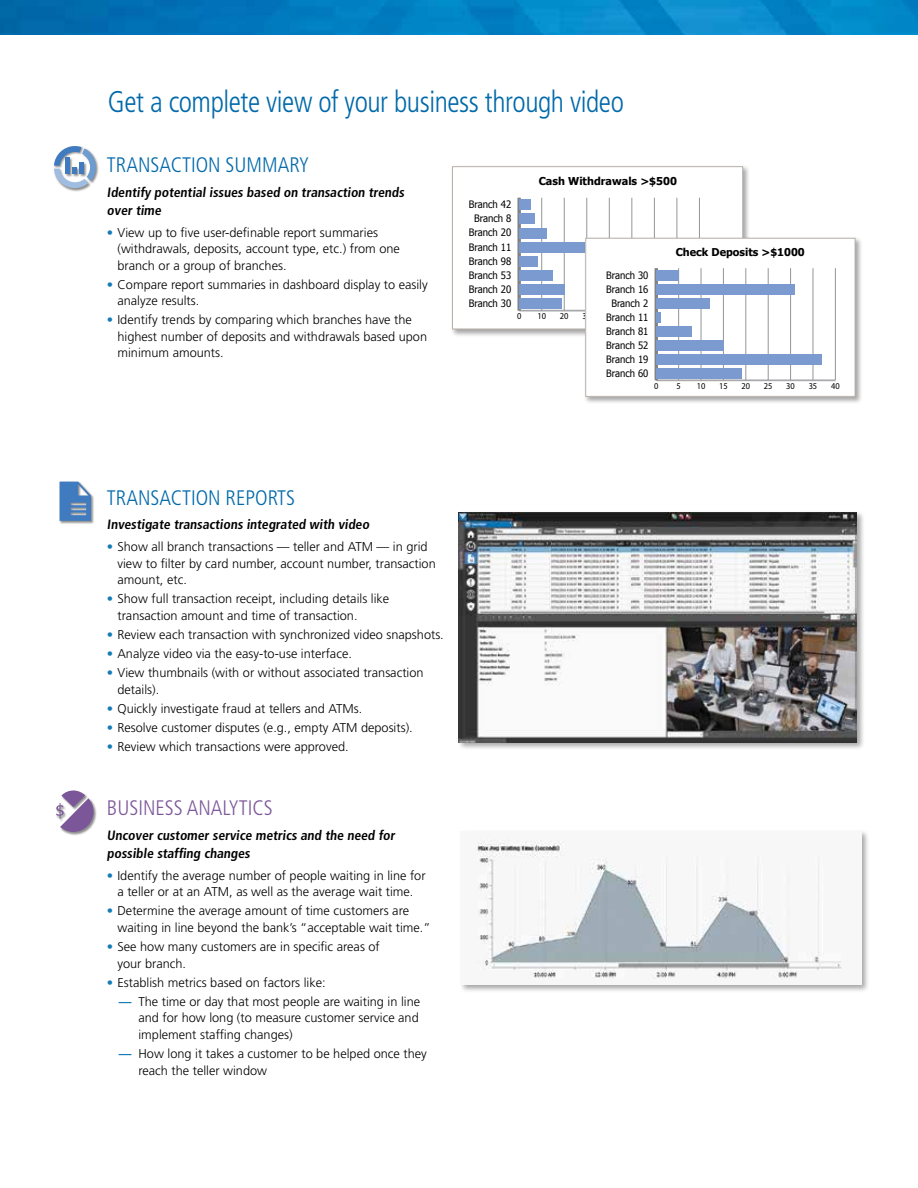
<style>
.page{position:relative;width:918px;height:1188px;background:#fff}
.page>*{position:absolute;margin:0;border:0;box-sizing:border-box;transform-origin:0 0}
.t1{font:300 condensed 30px "Frutiger LT Std";letter-spacing:-.015em;color:#0069aa;scale:.95 1}
.t2{font:300 condensed 21px "Frutiger LT Std";color:#0069aa}
.t3{font:300 condensed 21px "Frutiger LT Std";color:#7d589a}
.t4{font:700 condensed 13.5px/18px "Frutiger LT Std";color:#000}
.t5{font:300 12.75px/16.5px "Frutiger LT Std";color:#000}
.t6{font:700 10.8px "Tahoma";color:#000}
.t7{font:10.2px "Tahoma";color:#000;scale:.93 1}
.t8{font:9px "Myriad Pro";color:#000;scale:.93 1}
.s1{font-weight:700;color:#157cb7}
</style>
<div class="page">
<img style="left:0;top:0;width:918px;height:35px">
<div style="left:450px;top:165px;width:301px;height:172px;background:#000;opacity:.35"></div>
<div style="left:452px;top:167px;width:291px;height:162px;background:#fff"></div>
<hr style="left:519px;top:310px;width:180px;height:2px;background:#a7a9ac">
<hr style="left:541px;top:198px;width:1px;height:113px;background:#939598">
<hr style="left:564px;top:198px;width:1px;height:113px;background:#939598">
<hr style="left:586px;top:198px;width:1px;height:113px;background:#939598">
<hr style="left:609px;top:198px;width:1px;height:113px;background:#939598">
<hr style="left:631px;top:198px;width:1px;height:113px;background:#939598">
<hr style="left:654px;top:198px;width:1px;height:113px;background:#939598">
<hr style="left:677px;top:198px;width:1px;height:113px;background:#939598">
<hr style="left:699px;top:198px;width:1px;height:113px;background:#939598">
<svg style="left:517px;top:198px;width:4px;height:113px"></svg>
<div style="left:519px;top:200px;width:11px;height:10px;background:#7b9bd0"></div>
<div style="left:519px;top:214px;width:16px;height:10px;background:#7b9bd0"></div>
<div style="left:519px;top:228px;width:27px;height:10px;background:#7b9bd0"></div>
<div style="left:519px;top:242px;width:138px;height:10px;background:#7b9bd0"></div>
<div style="left:519px;top:256px;width:18px;height:10px;background:#7b9bd0"></div>
<div style="left:519px;top:270px;width:34px;height:10px;background:#7b9bd0"></div>
<div style="left:519px;top:284px;width:45px;height:11px;background:#7b9bd0"></div>
<div style="left:519px;top:298px;width:43px;height:11px;background:#7b9bd0"></div>
<div style="left:452px;top:166px;width:291px;height:163px;border:1px solid #b6b0a8"></div>
<div style="left:584px;top:236px;width:279px;height:168px;background:#000;opacity:.35"></div>
<div style="left:586px;top:238px;width:269px;height:158px;background:#fff"></div>
<hr style="left:656px;top:379px;width:179px;height:2px;background:#a7a9ac">
<hr style="left:678px;top:268px;width:1px;height:112px;background:#939598">
<hr style="left:701px;top:268px;width:1px;height:112px;background:#939598">
<hr style="left:723px;top:268px;width:1px;height:112px;background:#939598">
<hr style="left:745px;top:268px;width:1px;height:112px;background:#939598">
<hr style="left:768px;top:268px;width:1px;height:112px;background:#939598">
<hr style="left:790px;top:268px;width:1px;height:112px;background:#939598">
<hr style="left:813px;top:268px;width:1px;height:112px;background:#939598">
<hr style="left:835px;top:268px;width:1px;height:112px;background:#939598">
<hr style="left:655px;top:268px;width:3px;height:112px;background:#808285">
<div style="left:656px;top:270px;width:23px;height:10px;background:#7b9bd0"></div>
<div style="left:656px;top:284px;width:139px;height:10px;background:#7b9bd0"></div>
<div style="left:656px;top:298px;width:54px;height:10px;background:#7b9bd0"></div>
<div style="left:656px;top:312px;width:5px;height:10px;background:#7b9bd0"></div>
<div style="left:656px;top:326px;width:36px;height:10px;background:#7b9bd0"></div>
<div style="left:656px;top:340px;width:67px;height:10px;background:#7b9bd0"></div>
<div style="left:656px;top:354px;width:166px;height:10px;background:#7b9bd0"></div>
<div style="left:656px;top:368px;width:85px;height:10px;background:#7b9bd0"></div>
<div style="left:585px;top:238px;width:270px;height:159px;border:1px solid #b6b0a8"></div>
<div style="left:457px;top:511px;width:408px;height:240px;background:#000;opacity:.35"></div>
<img style="left:459px;top:513px;width:398px;height:229px">
<div style="left:56px;top:790px;width:41px;height:45px;background:#000;opacity:.45"></div>
<svg style="left:56px;top:790px;width:38px;height:42px"></svg>
<div style="left:59px;top:481px;width:35px;height:43px;background:#000;opacity:.45"></div>
<svg style="left:60px;top:482px;width:31px;height:39px"></svg>
<div style="left:53px;top:146px;width:46px;height:46px;background:#000;opacity:.45"></div>
<svg style="left:54px;top:146px;width:42px;height:42px"></svg>
<hr style="left:80px;top:162px;width:4px;height:12px;background:#407bbf">
<div style="left:459px;top:829px;width:411px;height:164px;background:#000;opacity:.35"></div>
<img style="left:461px;top:831px;width:401px;height:153px">
<h1 class="t1" style="left:108px;top:85px;width:545px">Get a complete view of your business through video</h1>
<h2 class="t2" style="left:107px;top:153px;width:204px">TRANSACTION SUMMARY</h2>
<p class="t4" style="left:107px;top:183px;width:301px">Identify potential issues based on transaction trends over time</p>
<p class="t5" style="left:117px;top:224px;width:284px;text-indent:-11px"><span class="s1">•</span> View up to five user-definable report summaries (withdrawals, deposits, account type, etc.) from one branch or a group of branches.</p>
<p class="t5" style="left:117px;top:276px;width:312px;text-indent:-11px"><span class="s1">•</span> Compare report summaries in dashboard display to easily analyze results.</p>
<p class="t5" style="left:117px;top:312px;width:311px;text-indent:-11px"><span class="s1">•</span> Identify trends by comparing which branches have the highest number of deposits and withdrawals based upon minimum amounts.</p>
<p class="t6" style="left:539px;top:174px;width:140px">Cash Withdrawals &gt;$500</p>
<p class="t7" style="left:469px;top:198px;width:47px">Branch 42</p>
<p class="t7" style="left:474px;top:212px;width:41px">Branch 8</p>
<p class="t7" style="left:469px;top:226px;width:47px">Branch 20</p>
<p class="t7" style="left:469px;top:240px;width:47px">Branch 11</p>
<p class="t6" style="left:676px;top:244px;width:131px">Check Deposits &gt;$1000</p>
<p class="t7" style="left:469px;top:254px;width:47px">Branch 98</p>
<p class="t7" style="left:606px;top:268px;width:47px">Branch 30</p>
<p class="t7" style="left:469px;top:268px;width:47px">Branch 53</p>
<p class="t7" style="left:606px;top:282px;width:47px">Branch 16</p>
<p class="t7" style="left:469px;top:282px;width:47px">Branch 20</p>
<p class="t7" style="left:611px;top:296px;width:41px">Branch 2</p>
<p class="t7" style="left:469px;top:296px;width:47px">Branch 30</p>
<p class="t7" style="left:606px;top:310px;width:47px">Branch 11</p>
<p class="t8" style="left:517px;top:311px;width:6px">0</p>
<p class="t8" style="left:537px;top:311px;width:11px">10</p>
<p class="t8" style="left:560px;top:311px;width:11px">20</p>
<p class="t8" style="left:582px;top:311px;width:11px">30</p>
<p class="t8" style="left:605px;top:311px;width:11px">40</p>
<p class="t8" style="left:628px;top:311px;width:11px">50</p>
<p class="t7" style="left:606px;top:324px;width:47px">Branch 81</p>
<p class="t7" style="left:606px;top:338px;width:47px">Branch 52</p>
<p class="t7" style="left:606px;top:352px;width:47px">Branch 19</p>
<p class="t7" style="left:606px;top:366px;width:47px">Branch 60</p>
<h2 class="t2" style="left:107px;top:485px;width:190px">TRANSACTION REPORTS</h2>
<p class="t4" style="left:107px;top:516px;width:266px">Investigate transactions integrated with video</p>
<p class="t5" style="left:117px;top:539px;width:320px;text-indent:-11px"><span class="s1">•</span> Show all branch transactions — teller and ATM — in grid view to filter by card number, account number, transaction amount, etc.</p>
<p class="t5" style="left:117px;top:591px;width:273px;text-indent:-11px"><span class="s1">•</span> Show full transaction receipt, including details like transaction amount and time of transaction.</p>
<p class="t5" style="left:107px;top:627px;width:338px"><span class="s1">•</span> Review each transaction with synchronized video snapshots.</p>
<p class="t5" style="left:107px;top:646px;width:246px"><span class="s1">•</span> Analyze video via the easy-to-use interface.</p>
<p class="t5" style="left:117px;top:665px;width:308px;text-indent:-11px"><span class="s1">•</span> View thumbnails (with or without associated transaction details).</p>
<p class="t5" style="left:107px;top:701px;width:257px"><span class="s1">•</span> Quickly investigate fraud at tellers and ATMs.</p>
<p class="t5" style="left:107px;top:720px;width:307px"><span class="s1">•</span> Resolve customer disputes (e.g., empty ATM deposits).</p>
<p class="t5" style="left:107px;top:739px;width:243px"><span class="s1">•</span> Review which transactions were approved.</p>
<h2 class="t3" style="left:107px;top:796px;width:167px">BUSINESS ANALYTICS</h2>
<p class="t4" style="left:107px;top:826px;width:291px">Uncover customer service metrics and the need for possible staffing changes</p>
<p class="t5" style="left:107px;top:867px;width:320px;text-align:center"><span class="s1">•</span> Identify the average number of people waiting in line for a teller or at an ATM, as well as the average wait time.</p>
<p class="t5" style="left:117px;top:903px;width:315px;text-indent:-11px"><span class="s1">•</span> Determine the average amount of time customers are waiting in line beyond the bank’s “acceptable wait time.”</p>
<p class="t5" style="left:117px;top:939px;width:264px;text-indent:-11px"><span class="s1">•</span> See how many customers are in specific areas of your branch.</p>
<p class="t5" style="left:107px;top:974px;width:220px"><span class="s1">•</span> Establish metrics based on factors like:</p>
<p class="t5" style="left:138px;top:993px;width:283px;text-align:justify;text-indent:-19px"><span class="s1">—</span> The time or day that most people are waiting in line and for how long (to measure customer service and implement staffing changes)</p>
<p class="t5" style="left:138px;top:1046px;width:290px;text-indent:-19px"><span class="s1">—</span> How long it takes a customer to be helped once they reach the teller window</p>
<p class="t8" style="left:654px;top:381px;width:6px">0</p>
<p class="t8" style="left:676px;top:381px;width:6px">5</p>
<p class="t8" style="left:697px;top:381px;width:11px">10</p>
<p class="t8" style="left:719px;top:381px;width:11px">15</p>
<p class="t8" style="left:742px;top:381px;width:11px">20</p>
<p class="t8" style="left:764px;top:381px;width:11px">25</p>
<p class="t8" style="left:786px;top:381px;width:11px">30</p>
<p class="t8" style="left:809px;top:381px;width:11px">35</p>
<p class="t8" style="left:831px;top:381px;width:11px">40</p>
</div>
